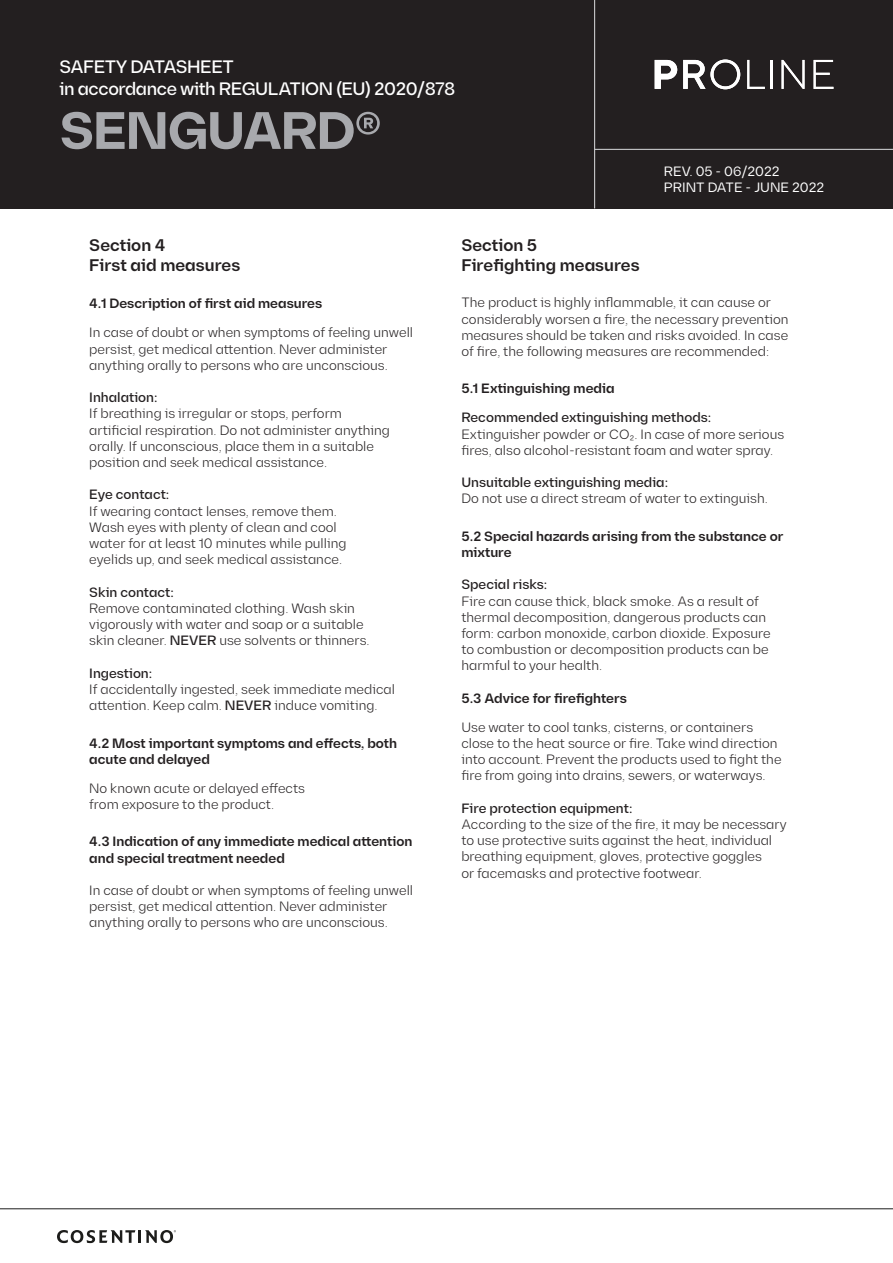
<style>
.page{position:relative;width:893px;height:1263px;background:#fff}
.page>*{position:absolute;margin:0;border:0;box-sizing:border-box;transform-origin:0 0}
.t1{font:700 52.5px "Diagramm";letter-spacing:-.025em;color:#a8a9ad}
.t2{font:500 18px/21.6px "Diagramm";letter-spacing:-.025em;color:#fff}
.Títulos{font:600 16.8px/20.1px "Diagramm";color:#231f20}
.Texto_General{font:600 16.8px/20.1px "Diagramm";color:#231f20}
.Texto_General-2{font:300 13.5px/16.2px "Diagramm";color:#231f20}
.Subsecciones{font:300 13.5px/16.2px "Diagramm";color:#231f20}
.Subsecciones-2{font:600 13.5px/16.2px "Diagramm";color:#231f20}
.Texto_General-3{font:500 13.5px "Diagramm";color:#231f20}
.t3{font:13.5px/16.2px "Diagramm";color:#fff}
.s1{font-weight:500}
</style>
<div class="page">
<div style="left:0;top:0;width:893px;height:208px;background:#231f20"></div>
<svg style="left:655px;top:60px;width:22px;height:29px"></svg>
<svg style="left:683px;top:60px;width:57px;height:29px"></svg>
<svg style="left:747px;top:60px;width:18px;height:29px"></svg>
<hr style="left:770px;top:60px;width:2px;height:29px;background:#fff">
<svg style="left:782px;top:60px;width:22px;height:29px"></svg>
<svg style="left:814px;top:60px;width:19px;height:29px"></svg>
<hr style="left:595px;top:149px;width:298px;height:1px;background:#d1d2d4">
<hr style="left:594px;top:0;width:1px;height:208px;background:#d1d2d4">
<hr style="left:0;top:1208px;width:893px;height:1px;background:#1c1c1c">
<svg style="left:57px;top:1230px;width:119px;height:13px"></svg>
<h2 class="t2" style="left:60px;top:56px;width:397px">SAFETY DATASHEET<br>in accordance with REGULATION (EU) 2020/878</h2>
<h1 class="t1" style="left:60px;top:99px;width:324px">SENGUARD®</h1>
<p class="t3" style="left:664px;top:163px;width:162px">REV. 05 - 06/2022<br>PRINT DATE - JUNE 2022</p>
<p class="Texto_General" style="left:89px;top:235px;width:152px">Section 4<br>First aid measures</p>
<p class="Subsecciones-2" style="left:89px;top:296px;width:234px">4.1 Description of first aid measures</p>
<p class="Texto_General-2" style="left:89px;top:325px;width:325px">In case of doubt or when symptoms of feeling unwell persist, get medical attention. Never administer anything orally to persons who are unconscious.</p>
<p class="Texto_General-3" style="left:89px;top:389px;width:70px">Inhalation:</p>
<p class="Texto_General-2" style="left:89px;top:406px;width:302px">If breathing is irregular or stops, perform artificial respiration. Do not administer anything orally. If unconscious, place them in a suitable position and seek medical assistance.</p>
<p class="Texto_General-3" style="left:89px;top:487px;width:82px">Eye contact:</p>
<p class="Texto_General-2" style="left:89px;top:503px;width:259px">If wearing contact lenses, remove them.<br>Wash eyes with plenty of clean and cool water for at least 10 minutes while pulling eyelids up, and seek medical assistance.</p>
<p class="Texto_General-3" style="left:89px;top:584px;width:86px">Skin contact:</p>
<p class="Texto_General-2" style="left:89px;top:600px;width:282px">Remove contaminated clothing. Wash skin vigorously with water and soap or a suitable skin cleaner. <span class="s1">NEVER</span> use solvents or thinners.</p>
<p class="Texto_General-3" style="left:89px;top:665px;width:64px">Ingestion:</p>
<p class="Texto_General-2" style="left:89px;top:681px;width:307px">If accidentally ingested, seek immediate medical attention. Keep calm. <span class="s1">NEVER</span> induce vomiting.</p>
<p class="Subsecciones-2" style="left:89px;top:735px;width:309px">4.2 Most important symptoms and effects, both acute and delayed</p>
<p class="Texto_General-2" style="left:89px;top:780px;width:217px">No known acute or delayed effects from exposure to the product.</p>
<p class="Subsecciones-2" style="left:89px;top:834px;width:325px">4.3 Indication of any immediate medical attention and special treatment needed</p>
<p class="Subsecciones" style="left:89px;top:882px;width:325px">In case of doubt or when symptoms of feeling unwell persist, get medical attention. Never administer anything orally to persons who are unconscious.</p>
<p class="Títulos" style="left:461px;top:235px;width:180px">Section 5<br>Firefighting measures</p>
<p class="Texto_General-2" style="left:461px;top:295px;width:329px">The product is highly inflammable, it can cause or considerably worsen a fire, the necessary prevention measures should be taken and risks avoided. In case of fire, the following measures are recommended:</p>
<p class="Subsecciones-2" style="left:461px;top:381px;width:155px">5.1 Extinguishing media</p>
<p class="Texto_General-3" style="left:461px;top:410px;width:251px">Recommended extinguishing methods:</p>
<p class="Texto_General-2" style="left:461px;top:426px;width:324px">Extinguisher powder or CO₂. In case of more serious fires, also alcohol-resistant foam and water spray.</p>
<p class="Texto_General-3" style="left:461px;top:474px;width:208px">Unsuitable extinguishing media:</p>
<p class="Texto_General-2" style="left:461px;top:491px;width:308px">Do not use a direct stream of water to extinguish.</p>
<p class="Subsecciones-2" style="left:461px;top:528px;width:324px">5.2 Special hazards arising from the substance or mixture</p>
<p class="Subsecciones" style="left:461px;top:577px;width:311px"><span class="s1">Special risks:<br></span>Fire can cause thick, black smoke. As a result of thermal decomposition, dangerous products can form: carbon monoxide, carbon dioxide. Exposure to combustion or decomposition products can be harmful to your health.</p>
<p class="Subsecciones-2" style="left:461px;top:690px;width:167px">5.3 Advice for firefighters</p>
<p class="Texto_General-2" style="left:461px;top:719px;width:322px">Use water to cool tanks, cisterns, or containers close to the heat source or fire. Take wind direction into account. Prevent the products used to fight the fire from going into drains, sewers, or waterways.</p>
<p class="Texto_General-3" style="left:461px;top:800px;width:173px">Fire protection equipment:</p>
<p class="Texto_General-2" style="left:461px;top:816px;width:327px">According to the size of the fire, it may be necessary to use protective suits against the heat, individual breathing equipment, gloves, protective goggles<br>or facemasks and protective footwear.</p>
</div>
